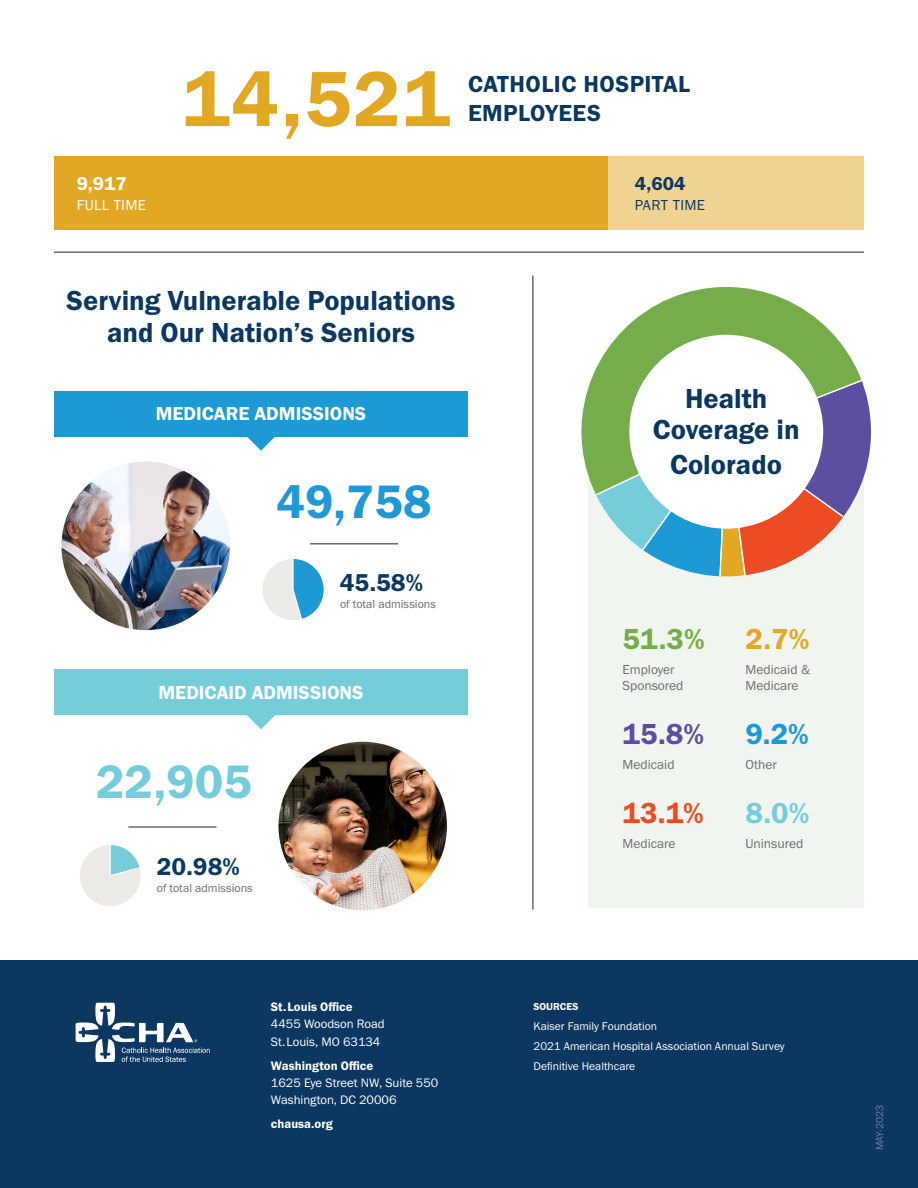
<style>
.page{position:relative;width:918px;height:1188px;background:#fff}
.page>*{position:absolute;margin:0;border:0;box-sizing:border-box;transform-origin:0 0}
.t1{font:81px "Franklin Gothic URW Dem";color:#e3a823}
.t2{font:48.6px "Franklin Gothic URW Dem";color:#1d99d6}
.t3{font:48.6px "Franklin Gothic URW Dem";color:#74cdd9}
.t4{font:30px "Franklin Gothic URW Dem";color:#76ac4a}
.t5{font:30px "Franklin Gothic URW Dem";color:#5a4fa1}
.t6{font:30px "Franklin Gothic URW Dem";color:#ec4b23}
.t7{font:30px "Franklin Gothic URW Dem";color:#e3a823}
.t8{font:30px "Franklin Gothic URW Dem";color:#1d99d6}
.t9{font:30px "Franklin Gothic URW Dem";color:#74cdd9}
.t10{font:28.5px/31.5px "Franklin Gothic URW Dem";color:#0c3761;text-align:center}
.t11{font:25.2px "Franklin Gothic URW Dem";color:#0c3761}
.t12{font:24px/28.8px "Franklin Gothic URW Dem";letter-spacing:.02em;color:#0c3761}
.t13{font:19.5px "Franklin Gothic URW Dem";color:#fff}
.t14{font:19.35px "Franklin Gothic URW Dem";color:#fff}
.t15{font:19.35px "Franklin Gothic URW Dem";color:#0c3761}
.t16{font:15px "Franklin Gothic URW Boo";letter-spacing:.025em;color:#fff}
.t17{font:15px "Franklin Gothic URW Boo";letter-spacing:.02em;color:#0c3761}
.t18{font:13.5px/16.2px "Franklin Gothic URW Boo";color:#6c6d70}
.t19{font:12.75px/17.2px "Franklin Gothic URW Boo";color:#fff}
.t20{font:12.75px "Franklin Gothic URW Dem";color:#fff}
.t21{font:12px "Franklin Gothic URW Boo";color:#6c6d70}
.t22{font:11.7px/20px "Franklin Gothic URW Boo";color:#fff}
.t23{font:10.5px "Franklin Gothic URW Boo";color:#767e9b}
.t24{font:10.5px "Franklin Gothic URW Dem";color:#fff}
</style>
<div class="page">
<hr style="left:533px;top:276px;width:1px;height:634px;background:#231f20">
<div style="left:588px;top:435px;width:276px;height:473px;background:#f1f5ef"></div>
<svg style="left:602px;top:506px;width:249px;height:70px"></svg>
<svg style="left:582px;top:287px;width:289px;height:219px"></svg>
<div style="left:607px;top:156px;width:257px;height:74px;background:#f1d391"></div>
<div style="left:54px;top:156px;width:553px;height:74px;background:#e3a823"></div>
<div style="left:0;top:960px;width:918px;height:228px;background:#0c3761"></div>
<svg style="left:76px;top:1003px;width:134px;height:59px"></svg>
<svg style="left:262px;top:558px;width:62px;height:62px"></svg>
<div style="left:54px;top:391px;width:414px;height:45px;background:#1d99d6"></div>
<div style="left:54px;top:669px;width:414px;height:46px;background:#74cdd9"></div>
<svg style="left:245px;top:436px;width:32px;height:15px"></svg>
<svg style="left:247px;top:715px;width:28px;height:14px"></svg>
<hr style="left:310px;top:544px;width:88px;height:1px;background:#231f20">
<svg style="left:80px;top:845px;width:61px;height:61px"></svg>
<hr style="left:128px;top:827px;width:88px;height:1px;background:#231f20">
<hr style="left:54px;top:252px;width:810px;height:1px;background:#231f20">
<img style="left:62px;top:462px;width:168px;height:168px;border-radius:84px">
<img style="left:279px;top:742px;width:168px;height:168px;border-radius:84px">
<div style="left:629px;top:335px;width:194px;height:194px;background:#fff;border-radius:50%"></div>
<p class="t14" style="left:77px;top:171px;width:52px">9,917</p>
<p class="t16" style="left:77px;top:195px;width:71px">FULL TIME</p>
<p class="t1" style="left:182px;top:49px;width:269px">14,521</p>
<h3 class="t12" style="left:468px;top:70px;width:224px">CATHOLIC HOSPITAL<br>EMPLOYEES</h3>
<p class="t15" style="left:635px;top:172px;width:52px">4,604</p>
<p class="t17" style="left:635px;top:196px;width:72px">PART TIME</p>
<h3 class="t10" style="left:67px;top:285px;width:390px">Serving Vulnerable Populations and Our Nation’s Seniors</h3>
<h3 class="t13" style="left:156px;top:401px;width:212px">MEDICARE ADMISSIONS</h3>
<p class="t2" style="left:277px;top:471px;width:156px">49,758</p>
<p class="t11" style="left:340px;top:567px;width:85px">45.58%</p>
<p class="t21" style="left:340px;top:597px;width:98px">of total admissions</p>
<h3 class="t13" style="left:158px;top:680px;width:207px">MEDICAID ADMISSIONS</h3>
<p class="t3" style="left:96px;top:752px;width:157px">22,905</p>
<p class="t11" style="left:157px;top:851px;width:85px">20.98%</p>
<p class="t21" style="left:157px;top:881px;width:98px">of total admissions</p>
<h3 class="t10" style="left:653px;top:382px;width:148px">Health<br>Coverage in</h3>
<p class="t10" style="left:670px;top:449px;width:113px">Colorado</p>
<p class="t4" style="left:622px;top:620px;width:84px">51.3%</p>
<p class="t18" style="left:622px;top:661px;width:63px">Employer<br>Sponsored</p>
<p class="t5" style="left:622px;top:716px;width:83px">15.8%</p>
<p class="t18" style="left:622px;top:756px;width:54px">Medicaid</p>
<p class="t6" style="left:622px;top:795px;width:83px">13.1%</p>
<p class="t18" style="left:622px;top:836px;width:55px">Medicare</p>
<p class="t7" style="left:746px;top:620px;width:65px">2.7%</p>
<p class="t18" style="left:746px;top:661px;width:66px">Medicaid &amp;<br>Medicare</p>
<p class="t8" style="left:746px;top:716px;width:65px">9.2%</p>
<p class="t18" style="left:746px;top:756px;width:33px">Other</p>
<p class="t9" style="left:746px;top:795px;width:66px">8.0%</p>
<p class="t18" style="left:746px;top:836px;width:59px">Uninsured</p>
<p class="t20" style="left:271px;top:999px;width:83px">St. Louis Office</p>
<p class="t19" style="left:271px;top:1015px;width:115px">4455 Woodson Road<br>St. Louis, MO 63134</p>
<p class="t20" style="left:271px;top:1058px;width:104px">Washington Office</p>
<p class="t19" style="left:271px;top:1074px;width:169px">1625 Eye Street NW, Suite 550<br>Washington, DC 20006</p>
<p class="t20" style="left:271px;top:1116px;width:63px">chausa.org</p>
<p class="t24" style="left:534px;top:1000px;width:47px">SOURCES</p>
<p class="t22" style="left:534px;top:1016px;width:253px">Kaiser Family Foundation<br>2021 American Hospital Association Annual Survey<br>Definitive Healthcare</p>
<p class="t23" style="left:873px;top:1150px;width:47px;rotate:-90deg">MAY-2023</p>
</div>
